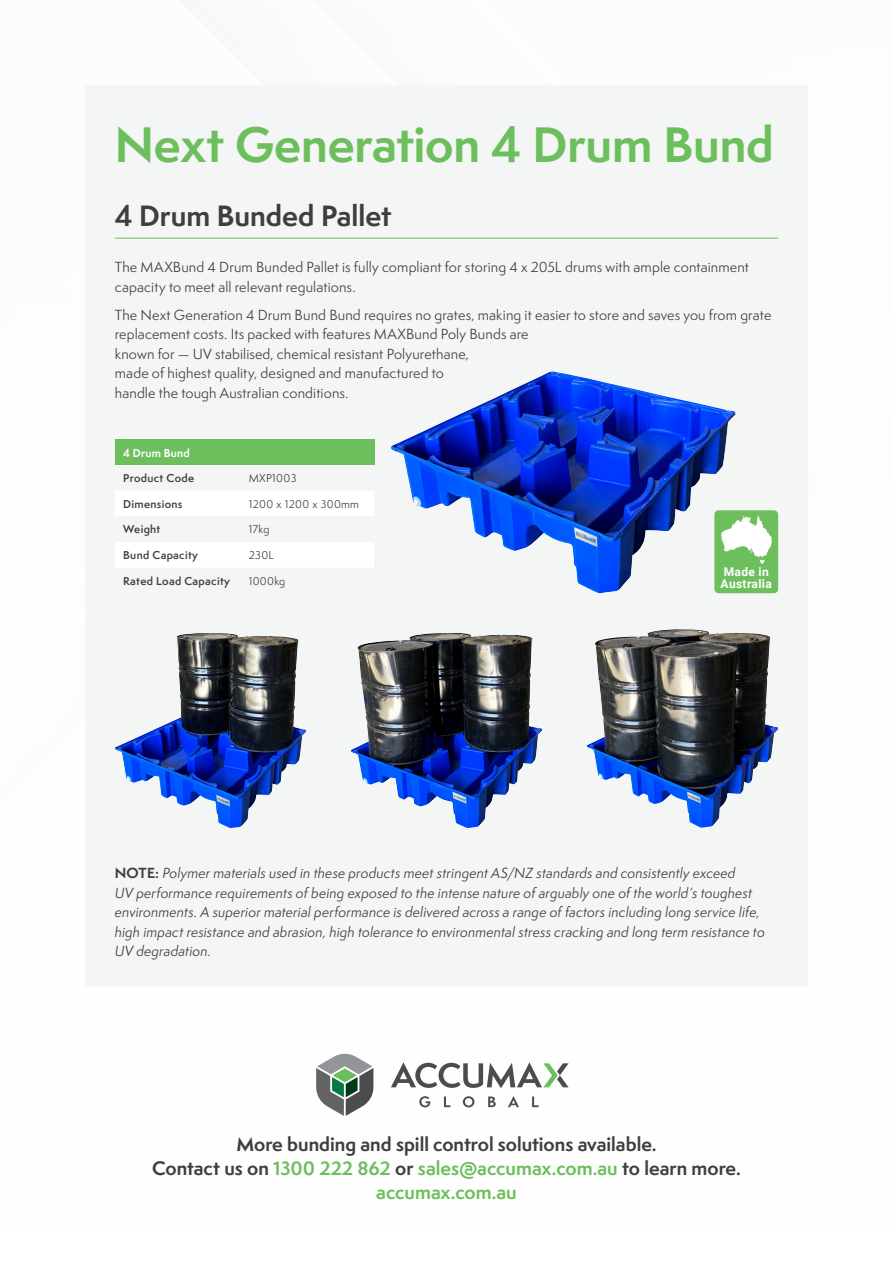
<style>
.page{position:relative;width:893px;height:1263px;background:#fff}
.page>*{position:absolute;margin:0;border:0;box-sizing:border-box;transform-origin:0 0}
.Title_-_Section__TOC{font:700 45.75px "Semplicita Pro";letter-spacing:-.005em;color:#6dbf5d}
.Header_-_Product_Name__TOC{font:700 27px "Semplicita Pro";color:#3e3e3f}
.t1{font:700 18px/24px "Semplicita Pro";color:#3e3e3f;text-align:center}
.Paragraph{font:13.5px/19.5px "Semplicita Pro";letter-spacing:.01em;color:#3e3e3f}
.Paragraph-2{font:italic 13.5px/19.5px "Semplicita Pro";letter-spacing:.01em;color:#3e3e3f}
.t2{font:700 12px/12px "Roboto";letter-spacing:.03em;color:#fff}
.Table_-_Data{font:600 10.5px "Semplicita Pro";letter-spacing:.03em;color:#3e3e3f}
.Table_-_Data-2{font:10.5px "Semplicita Pro";letter-spacing:.03em;color:#3e3e3f}
.Table_-_Header_white{font:700 10.5px "Semplicita Pro";letter-spacing:.025em;color:#fff}
.s1{font-weight:700;font-style:normal}
.s2{color:#6dbf5d}
</style>
<div class="page">
<svg style="left:316px;top:1054px;width:57px;height:62px"></svg>
<svg style="left:419px;top:1096px;width:11px;height:11px"></svg>
<svg style="left:444px;top:1096px;width:6px;height:11px"></svg>
<svg style="left:463px;top:1096px;width:11px;height:11px"></svg>
<svg style="left:488px;top:1096px;width:8px;height:11px"></svg>
<svg style="left:508px;top:1096px;width:11px;height:11px"></svg>
<svg style="left:532px;top:1096px;width:7px;height:11px"></svg>
<svg style="left:391px;top:1062px;width:178px;height:26px"></svg>
<div style="left:85px;top:85px;width:723px;height:901px;background:#f4f5f5"></div>
<div style="left:115px;top:439px;width:259px;height:26px;background:#6dbf5d"></div>
<svg style="left:115px;top:491px;width:259px;height:76px"></svg>
<hr style="left:115px;top:238px;width:663px;height:1px;background:#6dbf5d">
<img style="left:391px;top:372px;width:345px;height:222px">
<img style="left:115px;top:633px;width:191px;height:195px">
<img style="left:351px;top:633px;width:189px;height:195px">
<img style="left:587px;top:629px;width:191px;height:199px">
<div style="left:714px;top:510px;width:64px;height:83px;background:#6dbf5d;border-radius:4px"></div>
<svg style="left:720px;top:515px;width:52px;height:49px"></svg>
<p class="Title_-_Section__TOC" style="left:115px;top:111px;width:661px">Next Generation 4 Drum Bund</p>
<p class="Header_-_Product_Name__TOC" style="left:115px;top:196px;width:278px">4 Drum Bunded Pallet</p>
<p class="Paragraph" style="left:115px;top:257px;width:636px">The MAXBund 4 Drum Bunded Pallet is fully compliant for storing 4 x 205L drums with ample containment capacity to meet all relevant regulations.</p>
<p class="Paragraph" style="left:115px;top:305px;width:658px">The Next Generation 4 Drum Bund Bund requires no grates, making it easier to store and saves you from grate replacement costs. Its packed with features MAXBund Poly Bunds are<br>known for — UV stabilised, chemical resistant Polyurethane,<br>made of highest quality, designed and manufactured to<br>handle the tough Australian conditions.</p>
<p class="Table_-_Header_white" style="left:123px;top:445px;width:68px">4 Drum Bund</p>
<p class="Table_-_Data" style="left:123px;top:471px;width:72px">Product Code</p>
<p class="Table_-_Data-2" style="left:249px;top:471px;width:49px">MXP1003</p>
<p class="Table_-_Data" style="left:123px;top:496px;width:61px">Dimensions</p>
<p class="Table_-_Data-2" style="left:249px;top:496px;width:112px">1200 x 1200 x 300mm</p>
<p class="Table_-_Data" style="left:123px;top:522px;width:39px">Weight</p>
<p class="Table_-_Data-2" style="left:249px;top:522px;width:22px">17kg</p>
<p class="Table_-_Data" style="left:123px;top:547px;width:76px">Bund Capacity</p>
<p class="Table_-_Data-2" style="left:249px;top:548px;width:27px">230L</p>
<p class="Table_-_Data" style="left:123px;top:573px;width:108px">Rated Load Capacity</p>
<p class="Table_-_Data-2" style="left:249px;top:573px;width:38px">1000kg</p>
<p class="t2" style="left:721px;top:565px;width:53px">Made in<br>Australia</p>
<p class="Paragraph-2" style="left:115px;top:863px;width:652px"><span class="s1">NOTE:</span> Polymer materials used in these products meet stringent AS/NZ standards and consistently exceed<br>UV performance requirements of being exposed to the intense nature of arguably one of the world’s toughest environments. A superior material performance is delivered across a range of factors including long service life, high impact resistance and abrasion, high tolerance to environmental stress cracking and long term resistance to UV degradation.</p>
<h3 class="t1" style="left:152px;top:1132px;width:590px">More bunding and spill control solutions available.<br>Contact us on <span class="s2">1300 222 862</span> or <span class="s2">sales@accumax.com.au</span> to learn more. <span class="s2">accumax.com.au</span></h3>
</div>
